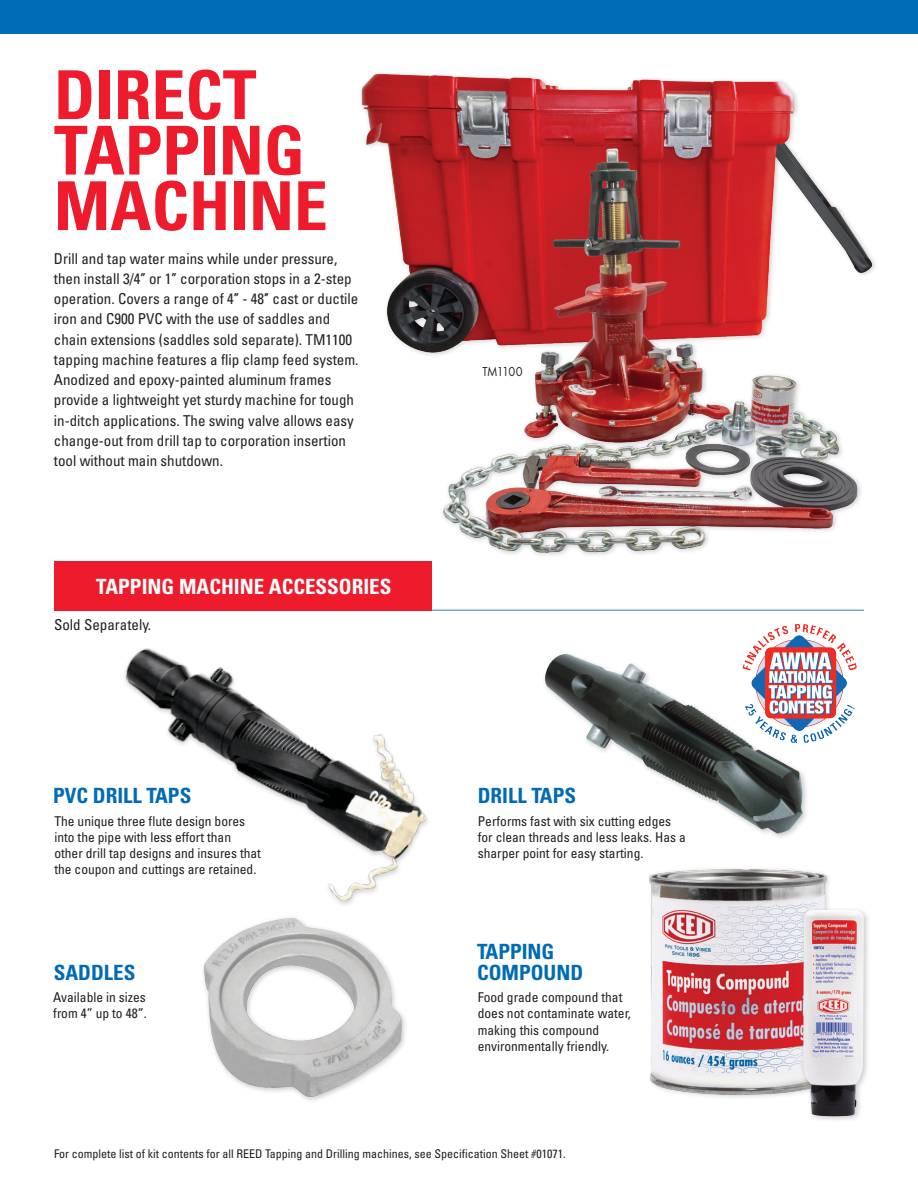
<style>
.page{position:relative;width:918px;height:1188px;background:#fff}
.page>*{position:absolute;margin:0;border:0;box-sizing:border-box;transform-origin:0 0}
.t1{font:700 condensed 67.5px/55.5px "Univers LT Std";color:#ee1b2c}
.t2{font:21px/21px "Univers LT 67 Bd Cn";color:#006bb6}
.t3{font:700 condensed 21px "Univers LT Std";color:#fff}
.t4{font:15px/20.2px "Univers LT 57 Cn";color:#231f20}
.t5{font:13.5px/16.2px "Univers LT 57 Cn";color:#231f20}
.t6{font:13.5px "Futura PT";letter-spacing:-.045em;color:#231f20;scale:.9 1}
.t7{font:12px "Univers LT 57 Cn";color:#231f20}
</style>
<div class="page">
<hr style="left:432px;top:610px;width:432px;height:1px;background:#7da2d4">
<div style="left:0;top:0;width:918px;height:34px;background:#006bb6"></div>
<div style="left:542px;top:650px;width:267px;height:190px;background:#231f20;opacity:.23"></div>
<img style="left:545px;top:655px;width:152px;height:137px">
<img style="left:108px;top:561px;width:328px;height:344px">
<div style="left:54px;top:562px;width:378px;height:49px;background:#ee1b2c"></div>
<img style="left:347px;top:73px;width:528px;height:501px">
<img style="left:204px;top:918px;width:198px;height:179px">
<img style="left:649px;top:869px;width:180px;height:229px">
<div style="left:800px;top:906px;width:70px;height:217px;background:#231f20;opacity:.23"></div>
<img style="left:803px;top:910px;width:62px;height:206px">
<img style="left:732px;top:624px;width:125px;height:126px">
<p class="t1" style="left:54px;top:67px;width:253px">DIRECT<br>TAPPING</p>
<p class="t1" style="left:54px;top:178px;width:275px">MACHINE</p>
<p class="t4" style="left:54px;top:248px;width:306px">Drill and tap water mains while under pressure, then install 3/4’’ or 1’’ corporation stops in a 2-step operation. Covers a range of 4’’ - 48’’ cast or ductile iron and C900 PVC with the use of saddles and chain extensions (saddles sold separate). TM1100 tapping machine features a flip clamp feed system.<br>Anodized and epoxy-painted aluminum frames provide a lightweight yet sturdy machine for tough in-ditch applications. The swing valve allows easy change-out from drill tap to corporation insertion tool without main shutdown.</p>
<p class="t3" style="left:96px;top:574px;width:297px">TAPPING MACHINE ACCESSORIES</p>
<p class="t4" style="left:54px;top:614px;width:99px">Sold Separately.</p>
<p class="t6" style="left:482px;top:364px;width:46px">TM1100</p>
<p class="t2" style="left:53px;top:785px;width:140px">PVC DRILL TAPS</p>
<p class="t2" style="left:478px;top:785px;width:100px">DRILL TAPS</p>
<p class="t5" style="left:54px;top:813px;width:208px">The unique three flute design bores into the pipe with less effort than other drill tap designs and insures that the coupon and cuttings are retained.</p>
<p class="t2" style="left:54px;top:962px;width:83px">SADDLES</p>
<p class="t5" style="left:53px;top:989px;width:95px">Available in sizes from 4” up to 48”.</p>
<p class="t5" style="left:478px;top:813px;width:210px">Performs fast with six cutting edges for clean threads and less leaks. Has a sharper point for easy starting.</p>
<p class="t2" style="left:477px;top:941px;width:108px">TAPPING<br>COMPOUND</p>
<p class="t5" style="left:478px;top:989px;width:155px">Food grade compound that does not contaminate water, making this compound environmentally friendly.</p>
<p class="t7" style="left:54px;top:1146px;width:513px">For complete list of kit contents for all REED Tapping and Drilling machines, see Specification Sheet #01071.</p>
</div>
